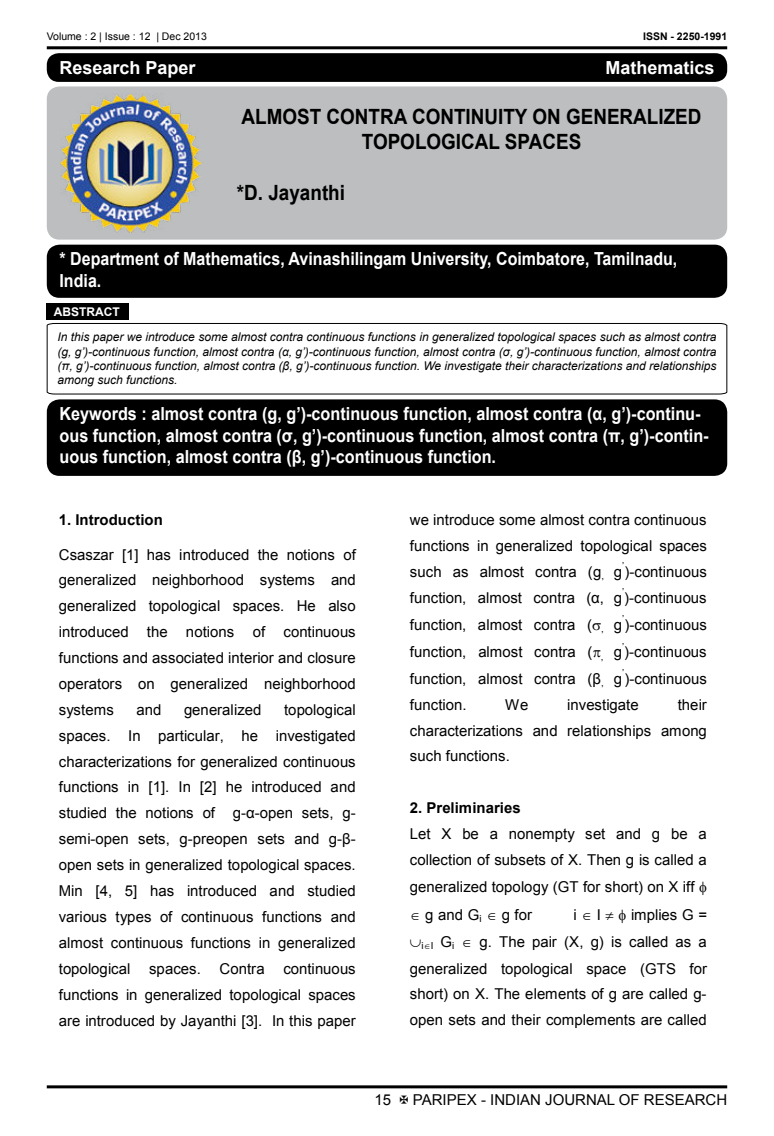
<style>
.page{position:relative;width:774px;height:1136px;background:#fff}
.page>*{position:absolute;margin:0;border:0;box-sizing:border-box;transform-origin:0 0}
.t1{font:700 21px/25.2px "Arial";color:#000;text-align:center;scale:.9 1}
.t2{font:700 18px/21.6px "Arial";color:#fff;scale:.9 1}
.t3{font:700 18px/21.6px "Arial";color:#fff;scale:.89 1}
.t4{font:700 18px "Arial";color:#fff}
.t5{font:15px/25.8px "Arial";color:#000;text-align:justify}
.t6{font:700 15px "Arial";color:#000}
.t7{font:italic 12px/14.4px "Arial";color:#000;text-align:justify}
.t8{font:700 12px "Arial";color:#fff}
.t9{font:10.5px "Arial";color:#000}
.t10{font:700 10.5px "Arial";color:#000}
.t11{font:9.75px "Arial";color:#000}
.s1{font-style:inherit}
</style>
<div class="page">
<hr style="left:47px;top:46px;width:680px;height:3px;background:#000">
<hr style="left:47px;top:1085px;width:680px;height:3px;background:#000">
<div style="left:47px;top:86px;width:680px;height:153px;background:#bcbec0;border-radius:13px"></div>
<div style="left:47px;top:53px;width:680px;height:29px;background:#000;border-radius:12px"></div>
<img style="left:61px;top:93px;width:139px;height:140px">
<div style="left:47px;top:244px;width:680px;height:54px;background:#000;border-radius:13px"></div>
<svg style="left:46px;top:323px;width:681px;height:72px"></svg>
<div style="left:47px;top:303px;width:82px;height:16px;background:#000"></div>
<div style="left:47px;top:399px;width:680px;height:77px;background:#000;border-radius:13px"></div>
<p class="t9" style="left:47px;top:33px;width:162px">Volume : 2 | Issue : 12 | Dec 2013</p>
<p class="t10" style="left:643px;top:33px;width:86px">ISSN - 2250-1991</p>
<p class="t4" style="left:60px;top:61px;width:138px">Research Paper</p>
<p class="t4" style="left:605px;top:61px;width:111px">Mathematics</p>
<h1 class="t1" style="left:242px;top:106px;width:513px">ALMOST CONTRA CONTINUITY ON GENERALIZED<br>TOPOLOGICAL SPACES</h1>
<h1 class="t1" style="left:237px;top:182px;width:122px">*D. Jayanthi</h1>
<p class="t3" style="left:60px;top:249px;width:696px">* Department of Mathematics, Avinashilingam University, Coimbatore, Tamilnadu,<br>India.</p>
<p class="t8" style="left:54px;top:307px;width:67px">ABSTRACT</p>
<p class="t7" style="left:57px;top:331px;width:661px">In this paper we introduce some almost contra continuous functions in generalized topological spaces such as almost contra (g, g’)-continuous function, almost contra (α, g’)-continuous function, almost contra (σ, g’)-continuous function, almost contra (π, g’)-continuous function, almost contra (β, g’)-continuous function. We investigate their characterizations and relationships among such functions.</p>
<p class="t2" style="left:60px;top:403px;width:723px">Keywords : almost contra (g, g’)-continuous function, almost contra (α, g’)-continu&shy;ous function, almost contra (σ, g’)-continuous function, almost contra (π, g’)-contin&shy;uous function, almost contra (β, g’)-continuous function.</p>
<p class="t6" style="left:59px;top:514px;width:105px">1. Introduction</p>
<p class="t5" style="left:59px;top:542px;width:298px">Csaszar [1] has introduced the notions of generalized neighborhood systems and generalized topological spaces. He also introduced the notions of continuous functions and associated interior and closure operators on generalized neighborhood systems</p>
<p class="t5" style="left:59px;top:698px;width:298px;text-indent:225px">topological spaces. In particular, he investigated characterizations for generalized continuous functions in [1]. In [2] he introduced and studied the notions of g-<span class="s1">α</span>-open sets, g&shy;semi-open sets, g-preopen sets and g-<span class="s1">β&shy;</span>open sets in generalized topological spaces.<br>Min [4, 5] has introduced and studied various types of continuous functions and almost continuous functions in generalized topological spaces.</p>
<p class="t5" style="left:137px;top:698px;width:26px">and</p>
<p class="t5" style="left:184px;top:698px;width:79px">generalized</p>
<p class="t5" style="left:220px;top:956px;width:47px">Contra</p>
<p class="t5" style="left:59px;top:956px;width:298px;text-indent:224px">continuous functions in generalized topological spaces are introduced by Jayanthi [3]. In this paper</p>
<p class="t5" style="left:410px;top:508px;width:298px">we introduce some almost contra continuous functions in generalized topological spaces such as almost contra (g<sub>,</sub> g)-continuous</p>
<p class="t11" style="left:622px;top:562px;width:4px">’</p>
<p class="t5" style="left:410px;top:585px;width:298px">function, almost contra (<span class="s1">α</span>, g)-continuous</p>
<p class="t11" style="left:622px;top:588px;width:4px">’</p>
<p class="t5" style="left:410px;top:613px;width:298px">function, almost contra ( <sub>,</sub> g)-continuous</p>
<p class="t11" style="left:622px;top:615px;width:4px">’</p>
<p class="t5" style="left:410px;top:640px;width:298px">function, almost contra ( <sub>,</sub> g)-continuous</p>
<p class="t11" style="left:622px;top:642px;width:4px">’</p>
<p class="t5" style="left:410px;top:666px;width:298px">function, almost contra (<span class="s1">β</span><sub>,</sub> g)-continuous</p>
<p class="t11" style="left:622px;top:669px;width:4px">’</p>
<p class="t5" style="left:410px;top:692px;width:58px">function.</p>
<p class="t5" style="left:505px;top:692px;width:25px">We</p>
<p class="t5" style="left:567px;top:692px;width:73px">investigate</p>
<p class="t5" style="left:410px;top:692px;width:298px;text-indent:268px">their characterizations and relationships among such functions.</p>
<p class="t6" style="left:410px;top:802px;width:112px">2. Preliminaries</p>
<p class="t5" style="left:410px;top:822px;width:298px">Let X be a nonempty set and g be a collection of subsets of X. Then g is called a</p>
<p class="t5" style="left:410px;top:874px;width:286px;line-height:27.6px">generalized topology (GT for short) on X iff ∈ g and G<sub>i</sub> ∈ g for</p>
<p class="t5" style="left:410px;top:902px;width:299px;line-height:26.4px;text-indent:164px">i ∈ I ≠ implies G = ∪<sub>i</sub>∈<sub>I</sub> G<sub>i</sub> ∈ g. The pair (X, g) is called as a generalized topological space (GTS for short) on X. The elements of g are called g&shy;open sets and their complements are called</p>
<p class="t5" style="left:375px;top:1087px;width:18px">15</p>
<p class="t5" style="left:413px;top:1087px;width:316px">PARIPEX - INDIAN JOURNAL OF RESEARCH</p>
</div>
